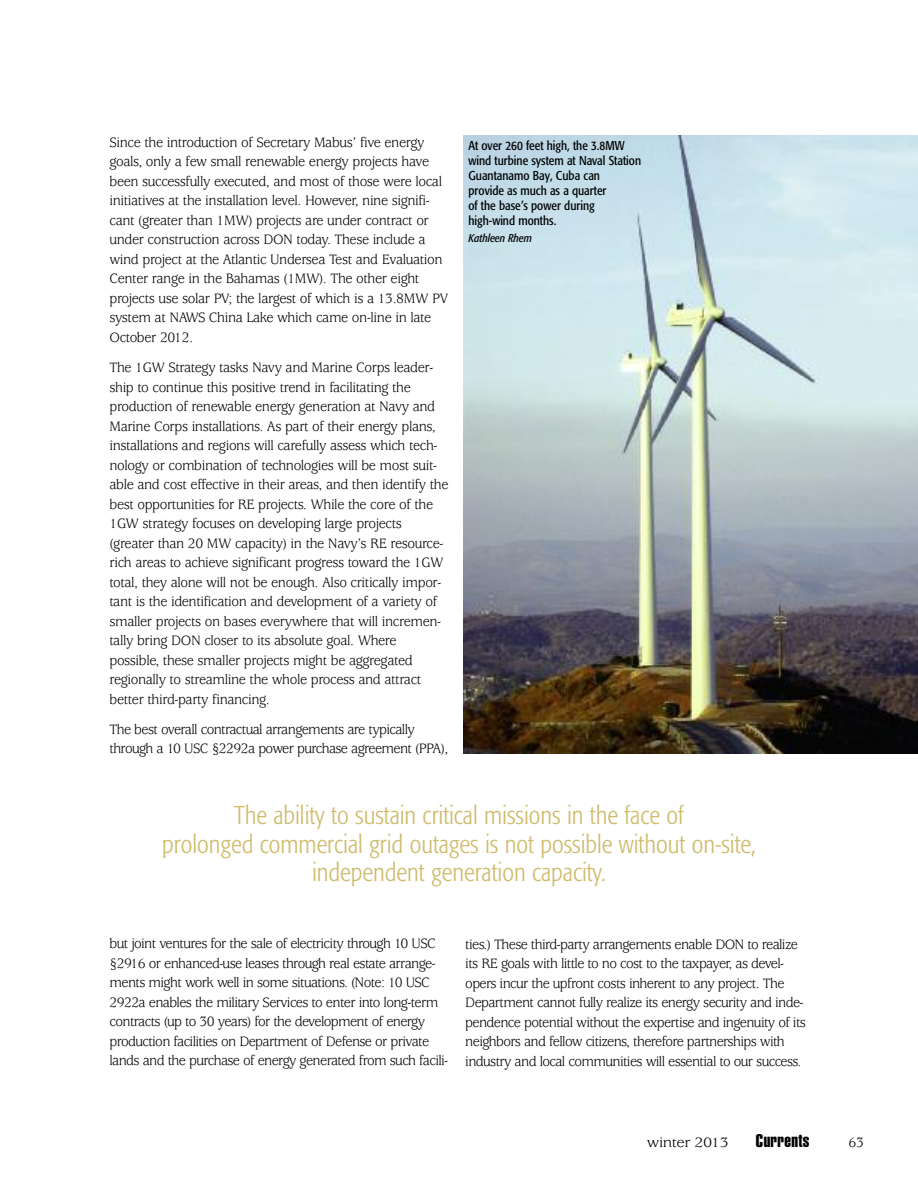
<style>
.page{position:relative;width:918px;height:1188px;background:#fff}
.page>*{position:absolute;margin:0;border:0;box-sizing:border-box;transform-origin:0 0}
.t1{font:300 condensed 25.5px/28.5px "Formata";color:#cfbb6b;text-align:center}
.t2{font:18px "Helvetica Extra Compressed";letter-spacing:.02em;color:#000;scale:1.1 1}
.t3{font:15px/19.5px "Usherwood";letter-spacing:-.03em;color:#000;scale:.95 1}
.t4{font:15px "Usherwood";letter-spacing:-.03em;color:#000;scale:1.1 1}
.t5{font:condensed 12.75px/15px "Formata";color:#000}
.t6{font:italic condensed 11.25px "Formata";color:#000}
</style>
<div class="page">
<img style="left:464px;top:135px;width:454px;height:618px">
<p class="t3" style="left:110px;top:134px;width:358px">Since the introduction of Secretary Mabus’ five energy goals, only a few small renewable energy projects have been successfully executed, and most of those were local initiatives at the installation level. However, nine signifi&shy;cant (greater than 1MW) projects are under contract or under construction across DON today. These include a wind project at the Atlantic Undersea Test and Evaluation Center range in the Bahamas (1MW). The other eight projects use solar PV; the largest of which is a 13.8MW PV system at NAWS China Lake which came on-line in late October 2012.</p>
<p class="t3" style="left:110px;top:359px;width:358px">The 1GW Strategy tasks Navy and Marine Corps leader&shy;ship to continue this positive trend in facilitating the production of renewable energy generation at Navy and Marine Corps installations. As part of their energy plans, installations and regions will carefully assess which tech&shy;nology or combination of technologies will be most suit&shy;able and cost effective in their areas, and then identify the best opportunities for RE projects. While the core of the 1GW strategy focuses on developing large projects (greater than 20 MW capacity) in the Navy’s RE resource&shy;rich areas to achieve significant progress toward the 1GW total, they alone will not be enough. Also critically impor&shy;tant is the identification and development of a variety of smaller projects on bases everywhere that will incremen&shy;tally bring DON closer to its absolute goal. Where possible, these smaller projects might be aggregated regionally to streamline the whole process and attract better third-party financing.</p>
<p class="t3" style="left:110px;top:721px;width:358px">The best overall contractual arrangements are typically through a 10 USC §2292a power purchase agreement (PPA),</p>
<p class="t5" style="left:468px;top:139px;width:174px">At over 260 feet high, the 3.8MW wind turbine system at Naval Station<br>Guantanamo Bay, Cuba can<br>provide as much as a quarter<br>of the base’s power during high-wind months.</p>
<p class="t6" style="left:469px;top:234px;width:65px">Kathleen Rhem</p>
<h1 class="t1" style="left:162px;top:803px;width:595px">The ability to sustain critical missions in the face of<br>prolonged commercial grid outages is not possible without on-site, independent generation capacity.</h1>
<p class="t3" style="left:109px;top:935px;width:358px">but joint ventures for the sale of electricity through 10 USC §2916 or enhanced-use leases through real estate arrange&shy;ments might work well in some situations. (Note: 10 USC 2922a enables the military Services to enter into long-term contracts (up to 30 years) for the development of energy production facilities on Department of Defense or private lands and the purchase of energy generated from such facili-</p>
<p class="t3" style="left:465px;top:936px;width:360px">ties.) These third-party arrangements enable DON to realize its RE goals with little to no cost to the taxpayer, as devel&shy;opers incur the upfront costs inherent to any project. The Department cannot fully realize its energy security and inde&shy;pendence potential without the expertise and ingenuity of its neighbors and fellow citizens, therefore partnerships with industry and local communities will essential to our success.</p>
<p class="t4" style="left:647px;top:1137px;width:76px">winter 2013</p>
<p class="t2" style="left:756px;top:1134px;width:50px">Currents</p>
<p class="t3" style="left:849px;top:1134px;width:18px">63</p>
</div>
